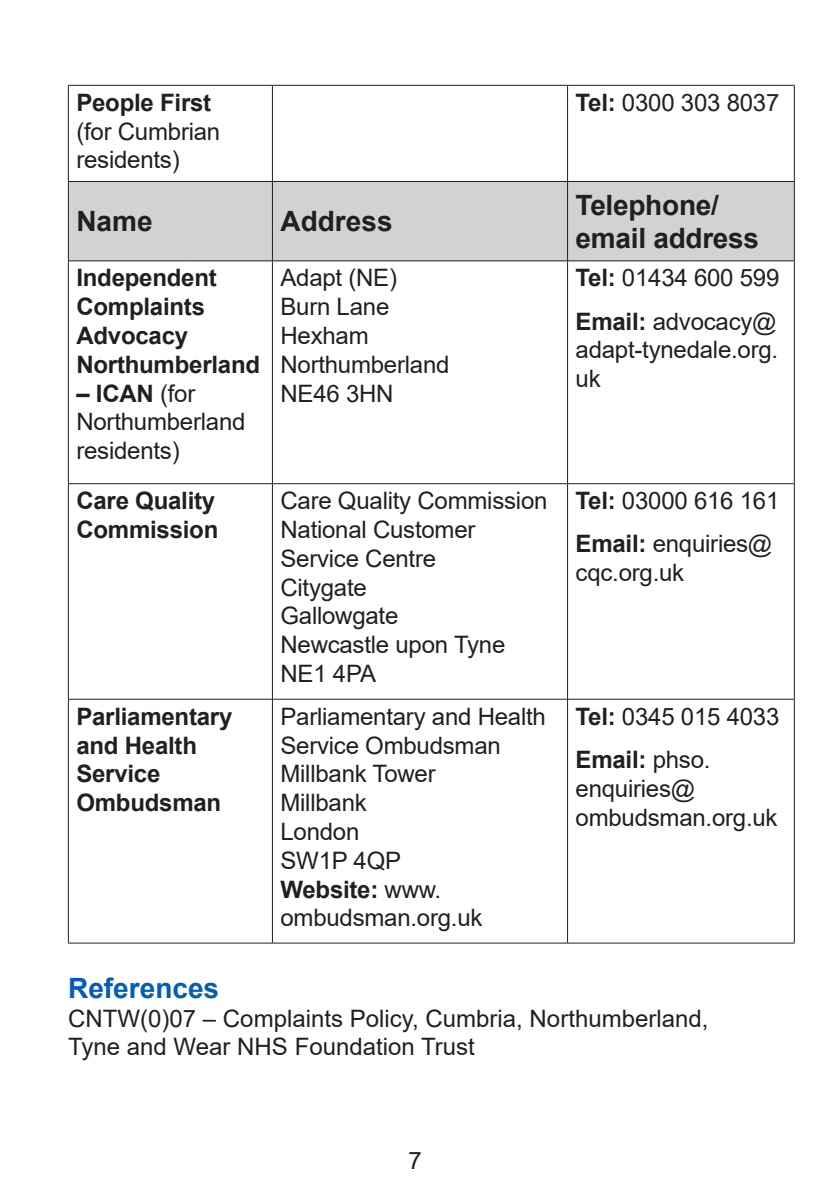
<style>
.page{position:relative;width:840px;height:1191px;background:#fff}
.page>*{position:absolute;margin:0;border:0;box-sizing:border-box;transform-origin:0 0}
.t1{font:700 28px/33.6px "Arial";letter-spacing:-.01em;color:#231f20}
.t2{font:700 28px "Arial";color:#005eb8}
.t3{font:24px/28.8px "Arial";letter-spacing:-.01em;color:#231f20}
.t4{font:700 24px/28.8px "Arial";letter-spacing:-.01em;color:#231f20}
.s1{font-weight:700}
</style>
<div class="page">
<div style="left:69px;top:182px;width:724px;height:78px;background:#d1d2d4"></div>
<hr style="left:68px;top:86px;width:1px;height:95px;background:#231f20">
<hr style="left:272px;top:86px;width:1px;height:95px;background:#231f20">
<hr style="left:567px;top:86px;width:1px;height:95px;background:#231f20">
<hr style="left:793px;top:86px;width:1px;height:95px;background:#231f20">
<hr style="left:68px;top:85px;width:204px;height:1px;background:#231f20">
<hr style="left:272px;top:85px;width:295px;height:1px;background:#231f20">
<hr style="left:567px;top:85px;width:227px;height:1px;background:#231f20">
<hr style="left:68px;top:181px;width:204px;height:1px;background:#231f20">
<hr style="left:68px;top:182px;width:1px;height:79px;background:#231f20">
<hr style="left:272px;top:181px;width:295px;height:1px;background:#231f20">
<hr style="left:272px;top:182px;width:1px;height:79px;background:#231f20">
<hr style="left:567px;top:181px;width:227px;height:1px;background:#231f20">
<hr style="left:567px;top:182px;width:1px;height:79px;background:#231f20">
<hr style="left:793px;top:182px;width:1px;height:79px;background:#231f20">
<hr style="left:68px;top:260px;width:204px;height:1px;background:#231f20">
<hr style="left:68px;top:261px;width:1px;height:222px;background:#231f20">
<hr style="left:272px;top:260px;width:295px;height:1px;background:#231f20">
<hr style="left:272px;top:261px;width:1px;height:222px;background:#231f20">
<hr style="left:567px;top:260px;width:227px;height:1px;background:#231f20">
<hr style="left:567px;top:261px;width:1px;height:222px;background:#231f20">
<hr style="left:793px;top:261px;width:1px;height:222px;background:#231f20">
<hr style="left:68px;top:483px;width:204px;height:1px;background:#231f20">
<hr style="left:68px;top:484px;width:1px;height:215px;background:#231f20">
<hr style="left:272px;top:483px;width:295px;height:1px;background:#231f20">
<hr style="left:272px;top:484px;width:1px;height:215px;background:#231f20">
<hr style="left:567px;top:483px;width:227px;height:1px;background:#231f20">
<hr style="left:567px;top:484px;width:1px;height:215px;background:#231f20">
<hr style="left:793px;top:484px;width:1px;height:215px;background:#231f20">
<hr style="left:272px;top:699px;width:1px;height:243px;background:#231f20">
<hr style="left:567px;top:699px;width:1px;height:243px;background:#231f20">
<hr style="left:68px;top:699px;width:204px;height:1px;background:#231f20">
<hr style="left:68px;top:699px;width:1px;height:243px;background:#231f20">
<hr style="left:272px;top:699px;width:295px;height:1px;background:#231f20">
<hr style="left:567px;top:699px;width:227px;height:1px;background:#231f20">
<hr style="left:793px;top:699px;width:1px;height:243px;background:#231f20">
<hr style="left:68px;top:942px;width:204px;height:1px;background:#231f20">
<hr style="left:272px;top:942px;width:295px;height:1px;background:#231f20">
<hr style="left:567px;top:942px;width:227px;height:1px;background:#231f20">
<p class="t4" style="left:76px;top:88px;width:136px">People First</p>
<p class="t3" style="left:76px;top:117px;width:145px">(for Cumbrian residents)</p>
<p class="t1" style="left:76px;top:205px;width:78px">Name</p>
<p class="t1" style="left:280px;top:205px;width:114px">Address</p>
<p class="t4" style="left:76px;top:264px;width:185px">Independent<br>Complaints<br>Advocacy<br>Northumberland</p>
<p class="t3" style="left:76px;top:378px;width:170px"><span class="s1">– ICAN</span> (for<br>Northumberland residents)</p>
<p class="t3" style="left:280px;top:263px;width:118px">Adapt (NE)</p>
<p class="t3" style="left:280px;top:292px;width:110px">Burn Lane</p>
<p class="t3" style="left:280px;top:321px;width:90px">Hexham</p>
<p class="t3" style="left:280px;top:350px;width:170px">Northumberland</p>
<p class="t3" style="left:280px;top:378px;width:115px">NE46 3HN</p>
<p class="t4" style="left:76px;top:486px;width:143px">Care Quality<br>Commission</p>
<p class="t3" style="left:280px;top:486px;width:268px">Care Quality Commission</p>
<p class="t3" style="left:280px;top:515px;width:196px">National Customer</p>
<p class="t3" style="left:280px;top:544px;width:157px">Service Centre</p>
<p class="t3" style="left:280px;top:572px;width:88px">Citygate</p>
<p class="t3" style="left:280px;top:601px;width:119px">Gallowgate</p>
<p class="t3" style="left:280px;top:630px;width:226px">Newcastle upon Tyne</p>
<p class="t3" style="left:280px;top:659px;width:97px">NE1 4PA</p>
<p class="t4" style="left:76px;top:702px;width:157px">Parliamentary and Health<br>Service<br>Ombudsman</p>
<p class="t3" style="left:280px;top:701px;width:267px">Parliamentary and Health<br>Service Ombudsman</p>
<p class="t3" style="left:280px;top:759px;width:157px">Millbank Tower</p>
<p class="t3" style="left:280px;top:788px;width:88px">Millbank</p>
<p class="t3" style="left:280px;top:817px;width:80px">London</p>
<p class="t3" style="left:280px;top:845px;width:122px">SW1P 4QP</p>
<p class="t3" style="left:280px;top:874px;width:203px"><span class="s1">Website:</span> www. ombudsman.org.uk</p>
<p class="t3" style="left:575px;top:88px;width:205px"><span class="s1">Tel:</span> 0300 303 8037</p>
<p class="t1" style="left:575px;top:188px;width:185px">Telephone/ email address</p>
<p class="t3" style="left:575px;top:263px;width:205px"><span class="s1">Tel:</span> 01434 600 599</p>
<p class="t3" style="left:575px;top:306px;width:204px;text-align:justify"><span class="s1">Email:</span> advocacy@ adapt-tynedale.org. uk</p>
<p class="t3" style="left:575px;top:486px;width:205px"><span class="s1">Tel:</span> 03000 616 161</p>
<p class="t3" style="left:575px;top:529px;width:198px"><span class="s1">Email:</span> enquiries@</p>
<p class="t3" style="left:575px;top:558px;width:110px">cqc.org.uk</p>
<p class="t3" style="left:575px;top:701px;width:205px"><span class="s1">Tel:</span> 0345 015 4033</p>
<p class="t3" style="left:575px;top:745px;width:203px"><span class="s1">Email:</span> phso. enquiries@ ombudsman.org.uk</p>
<p class="t2" style="left:68px;top:968px;width:152px">References</p>
<p class="t3" style="left:68px;top:1003px;width:641px">CNTW(0)07 – Complaints Policy, Cumbria, Northumberland,<br>Tyne and Wear NHS Foundation Trust</p>
<p class="t3" style="left:408px;top:1145px;width:15px">7</p>
</div>
